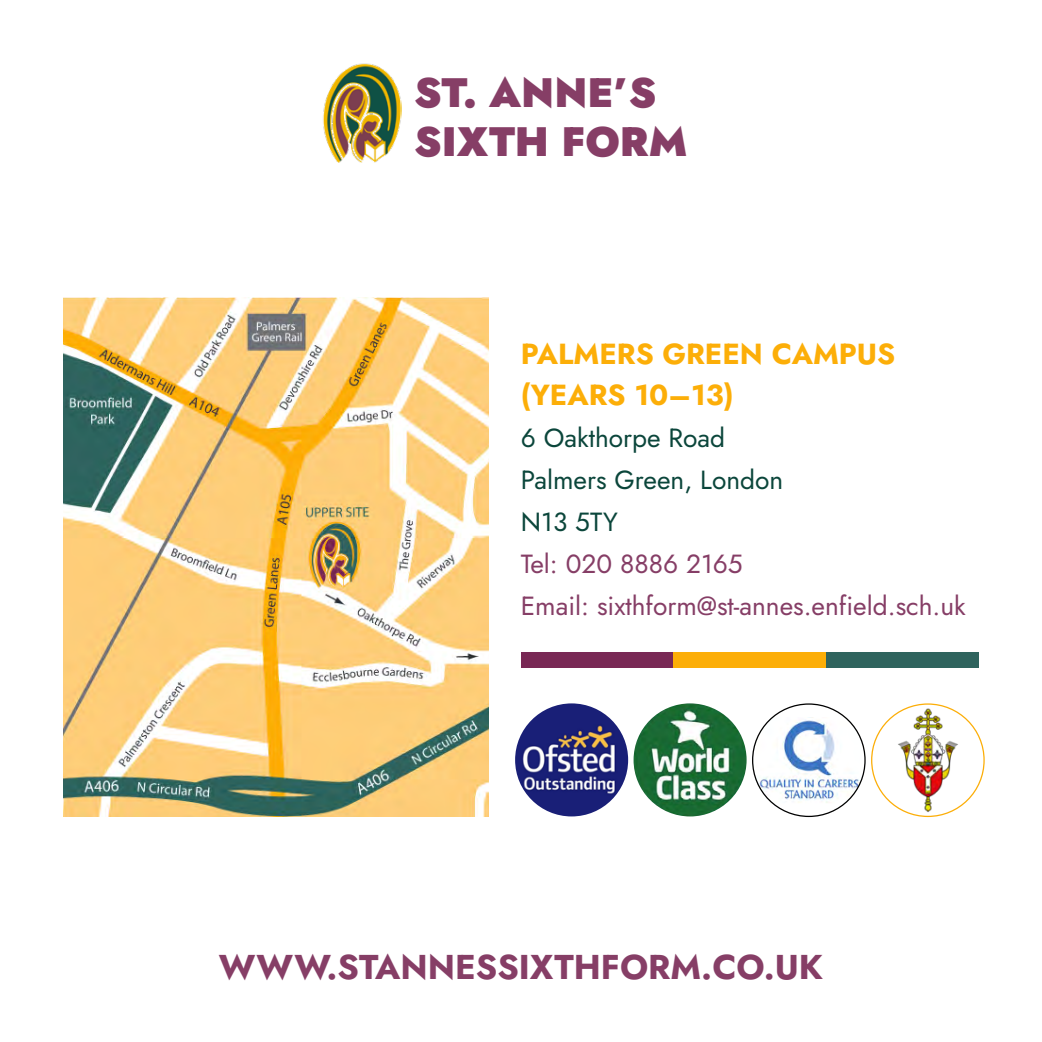
<style>
.page{position:relative;width:1042px;height:1042px;background:#fff}
.page>*{position:absolute;margin:0;border:0;box-sizing:border-box;transform-origin:0 0}
.t1{font:900 41.12px/49.4px "Jost";color:#863e66}
.t2{font:700 34.48px "Jost";color:#863e66}
.t3{font:700 29.05px/42px "Jost";color:#fcae08}
.t4{font:26.25px/42px "Jost";color:#863e66}
.t5{font:26.25px/42px "Jost";color:#0b463b}
</style>
<div class="page">
<img style="left:63px;top:297px;width:426px;height:519px">
<div style="left:521px;top:652px;width:152px;height:15px;background:#792855"></div>
<div style="left:673px;top:652px;width:153px;height:15px;background:#fcae08"></div>
<div style="left:826px;top:652px;width:153px;height:15px;background:#2f645e"></div>
<img style="left:323px;top:63px;width:79px;height:100px">
<img style="left:515px;top:703px;width:113px;height:113px;border-radius:57px">
<img style="left:633px;top:703px;width:113px;height:113px;border-radius:57px">
<img style="left:756px;top:717px;width:105px;height:86px">
<svg style="left:871px;top:704px;width:113px;height:112px"></svg>
<img style="left:875px;top:708px;width:105px;height:104px">
<h1 class="t1" style="left:414px;top:68px;width:275px">ST. ANNE’S<br>SIXTH FORM</h1>
<p class="t3" style="left:521px;top:333px;width:376px">PALMERS GREEN CAMPUS (YEARS 10–13)</p>
<p class="t5" style="left:521px;top:417px;width:264px">6 Oakthorpe Road<br>Palmers Green, London<br>N13 5TY</p>
<p class="t4" style="left:521px;top:543px;width:446px">Tel: 020 8886 2165<br>Email: sixthform@st-annes.enfield.sch.uk</p>
<h2 class="t2" style="left:219px;top:943px;width:605px">WWW.STANNESSIXTHFORM.CO.UK</h2>
</div>
